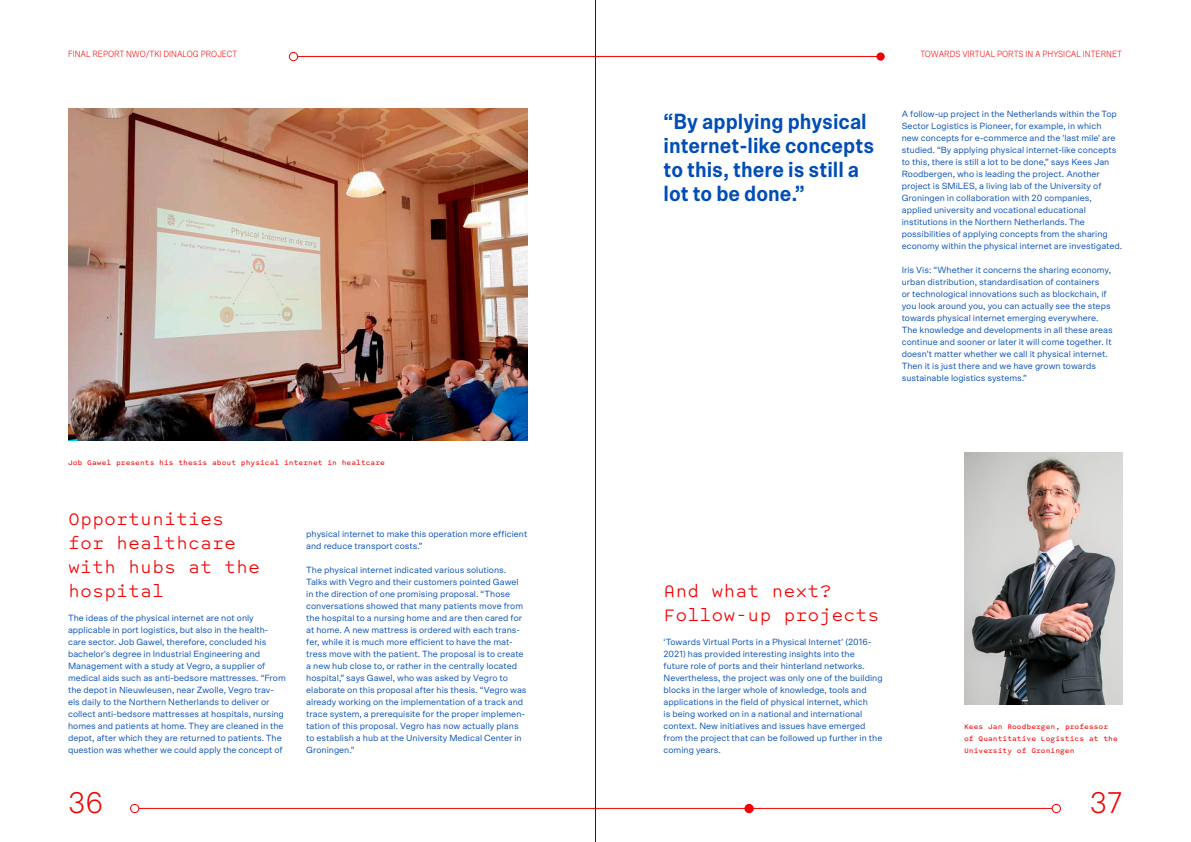
<style>
.page{position:relative;width:1191px;height:842px;background:#fff}
.page>*{position:absolute;margin:0;border:0;box-sizing:border-box;transform-origin:0 0}
.t1{font:300 30px "Scto Grotesk A";color:#f40000}
.t2{font:700 22px/24px "Scto Grotesk B";color:#004db7}
.Broodtekst{font:300 20px/24px "Spot Mono";color:#f40000}
.Broodtekst-2{font:9px/12px "Scto Grotesk A";color:#004db7}
.t3{font:300 9px "Scto Grotesk B";color:#f40000}
.Onderschrift{font:8px/12px "Spot Mono";color:#f40000}
</style>
<div class="page">
<hr style="left:139px;top:808px;width:913px;height:1px;background:#f40000">
<div style="left:130px;top:804px;width:9px;height:9px;border:1px solid #f40000;border-radius:50%"></div>
<div style="left:745px;top:804px;width:8px;height:9px;background:#f40000;border-radius:50%"></div>
<div style="left:745px;top:804px;width:8px;height:9px;border:1px solid #f40000;border-radius:50%"></div>
<hr style="left:298px;top:56px;width:585px;height:1px;background:#f40000">
<div style="left:289px;top:52px;width:9px;height:9px;border:1px solid #f40000;border-radius:50%"></div>
<div style="left:876px;top:52px;width:8px;height:9px;background:#f40000;border-radius:50%"></div>
<div style="left:1052px;top:804px;width:8px;height:9px;border:1px solid #f40000;border-radius:50%"></div>
<img style="left:964px;top:453px;width:159px;height:252px">
<img style="left:68px;top:108px;width:459px;height:333px">
<hr style="left:595px;top:0;width:1px;height:842px;background:#231f20">
<p class="t3" style="left:68px;top:48px;width:171px">FINAL REPORT NWO/TKI DINALOG PROJECT</p>
<p class="t3" style="left:920px;top:48px;width:203px">TOWARDS VIRTUAL PORTS IN A PHYSICAL INTERNET</p>
<p class="Onderschrift" style="left:68px;top:456px;width:318px">Job Gawel presents his thesis about physical internet in healtcare</p>
<p class="Broodtekst" style="left:68px;top:507px;width:194px">Opportunities for healthcare with hubs at the hospital</p>
<p class="Broodtekst-2" style="left:68px;top:611px;width:219px">The ideas of the physical internet are not only applicable in port logistics, but also in the health&shy;care sector. Job Gawel, therefore, concluded his bachelor's degree in Industrial Engineering and Management with a study at Vegro, a supplier of medical aids such as anti-bedsore mattresses. “From the depot in Nieuwleusen, near Zwolle, Vegro trav&shy;els daily to the Northern Netherlands to deliver or collect anti-bedsore mattresses at hospitals, nursing homes and patients at home. They are cleaned in the depot, after which they are returned to patients. The question was whether we could apply the concept of</p>
<p class="Broodtekst-2" style="left:306px;top:527px;width:223px">physical internet to make this operation more efficient and reduce transport costs.”</p>
<p class="Broodtekst-2" style="left:306px;top:563px;width:222px">The physical internet indicated various solutions.<br>Talks with Vegro and their customers pointed Gawel in the direction of one promising proposal. “Those conversations showed that many patients move from the hospital to a nursing home and are then cared for at home. A new mattress is ordered with each trans&shy;fer, while it is much more efficient to have the mat&shy;tress move with the patient. The proposal is to create a new hub close to, or rather in the centrally located hospital,” says Gawel, who was asked by Vegro to elaborate on this proposal after his thesis. “Vegro was already working on the implementation of a track and trace system, a prerequisite for the proper implemen&shy;tation of this proposal. Vegro has now actually plans to establish a hub at the University Medical Center in Groningen.”</p>
<p class="t2" style="left:663px;top:109px;width:212px">“By applying physical internet-like concepts to this, there is still a lot to be done.”</p>
<p class="Broodtekst-2" style="left:901px;top:107px;width:222px">A follow-up project in the Netherlands within the Top Sector Logistics is Pioneer, for example, in which<br>new concepts for e-commerce and the 'last mile' are studied. “By applying physical internet-like concepts to this, there is still a lot to be done,” says Kees Jan Roodbergen, who is leading the project. Another project is SMiLES, a living lab of the University of Groningen in collaboration with 20 companies, applied university and vocational educational institutions in the Northern Netherlands. The possibilities of applying concepts from the sharing economy within the physical internet are investigated.</p>
<p class="Broodtekst-2" style="left:901px;top:263px;width:212px">Iris Vis: “Whether it concerns the sharing economy, urban distribution, standardisation of containers<br>or technological innovations such as blockchain, if you look around you, you can actually see the steps towards physical internet emerging everywhere.<br>The knowledge and developments in all these areas continue and sooner or later it will come together. It doesn't matter whether we call it physical internet.<br>Then it is just there and we have grown towards sustainable logistics systems.”</p>
<p class="Broodtekst" style="left:663px;top:579px;width:218px">And what next?<br>Follow- up projects</p>
<p class="Broodtekst-2" style="left:663px;top:635px;width:220px">‘Towards Virtual Ports in a Physical Internet’ (2016- 2021) has provided interesting insights into the<br>future role of ports and their hinterland networks.<br>Nevertheless, the project was only one of the building blocks in the larger whole of knowledge, tools and applications in the field of physical internet, which<br>is being worked on in a national and international context. New initiatives and issues have emerged from the project that can be followed up further in the coming years.</p>
<p class="Onderschrift" style="left:964px;top:720px;width:155px">Kees Jan Roodbergen, professor of Quantitative Logistics at the<br>University of Groningen</p>
<h1 class="t1" style="left:68px;top:785px;width:37px">36</h1>
<h1 class="t1" style="left:1090px;top:785px;width:34px">37</h1>
</div>
